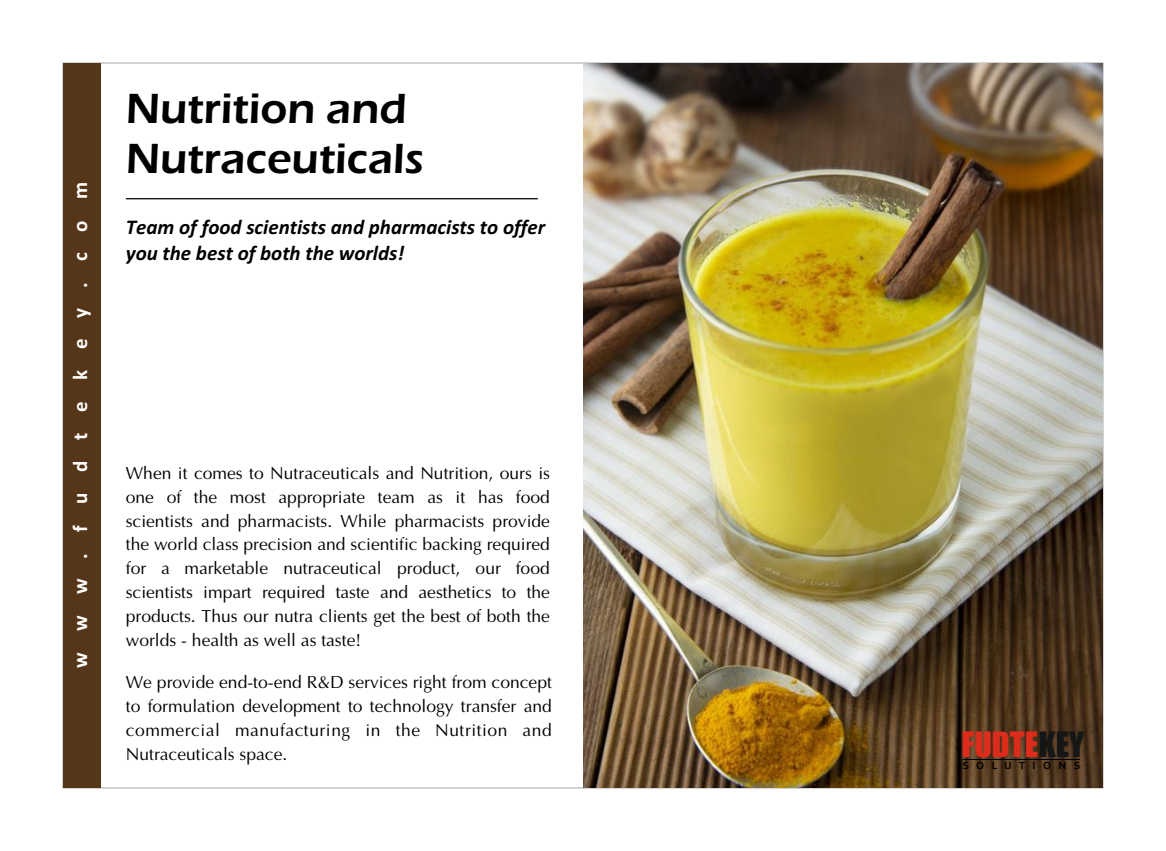
<style>
.page{position:relative;width:1166px;height:851px;background:#fff}
.page>*{position:absolute;margin:0;border:0;box-sizing:border-box;transform-origin:0 0}
.t1{font:600 43.75px/49.7px "Eras ITC";color:#000}
.t2{font:32.2px "Impact";color:#dd2b1c}
.t3{font:italic 700 21px/25.6px "Calibri";color:#000}
.t4{font:700 21px "Calibri";letter-spacing:1.005em;color:#fff}
.t5{font:700 17.5px/23.8px "Optima";color:#000;text-align:justify}
.t6{font:700 10.85px "Corbel";letter-spacing:.68em;color:#000}
.s1{color:#151616}
</style>
<div class="page">
<img style="left:583px;top:63px;width:519px;height:725px">
<hr style="left:126px;top:198px;width:412px;height:1px;background:#000">
<div style="left:63px;top:63px;width:38px;height:725px;background:#563618"></div>
<hr style="left:963px;top:759px;width:116px;height:1px;background:#000">
<p class="t4" style="left:71px;top:667px;width:487px;rotate:-90deg">www.fudtekey.com</p>
<h1 class="t1" style="left:126px;top:88px;width:300px">Nutrition and<br>Nutraceuticals</h1>
<p class="t3" style="left:126px;top:216px;width:421px">Team of food scientists and pharmacists to offer you the best of both the worlds!</p>
<p class="t5" style="left:126px;top:463px;width:426px">When it comes to Nutraceuticals and Nutrition, ours is one of the most appropriate team as it has food scientists and pharmacists. While pharmacists provide the world class precision and scientific backing required for a marketable nutraceutical product, our food scientists impart required taste and aesthetics to the products. Thus our nutra clients get the best of both the worlds - health as well as taste!</p>
<p class="t5" style="left:126px;top:672px;width:427px">We provide end-to-end R&amp;D services right from concept to formulation development to technology transfer and commercial manufacturing in the Nutrition and Nutraceuticals space.</p>
<h2 class="t2" style="left:961px;top:731px;width:124px">FUDTE<span class="s1">KEY</span></h2>
<p class="t6" style="left:962px;top:760px;width:119px">SOLUTIONS</p>
</div>
